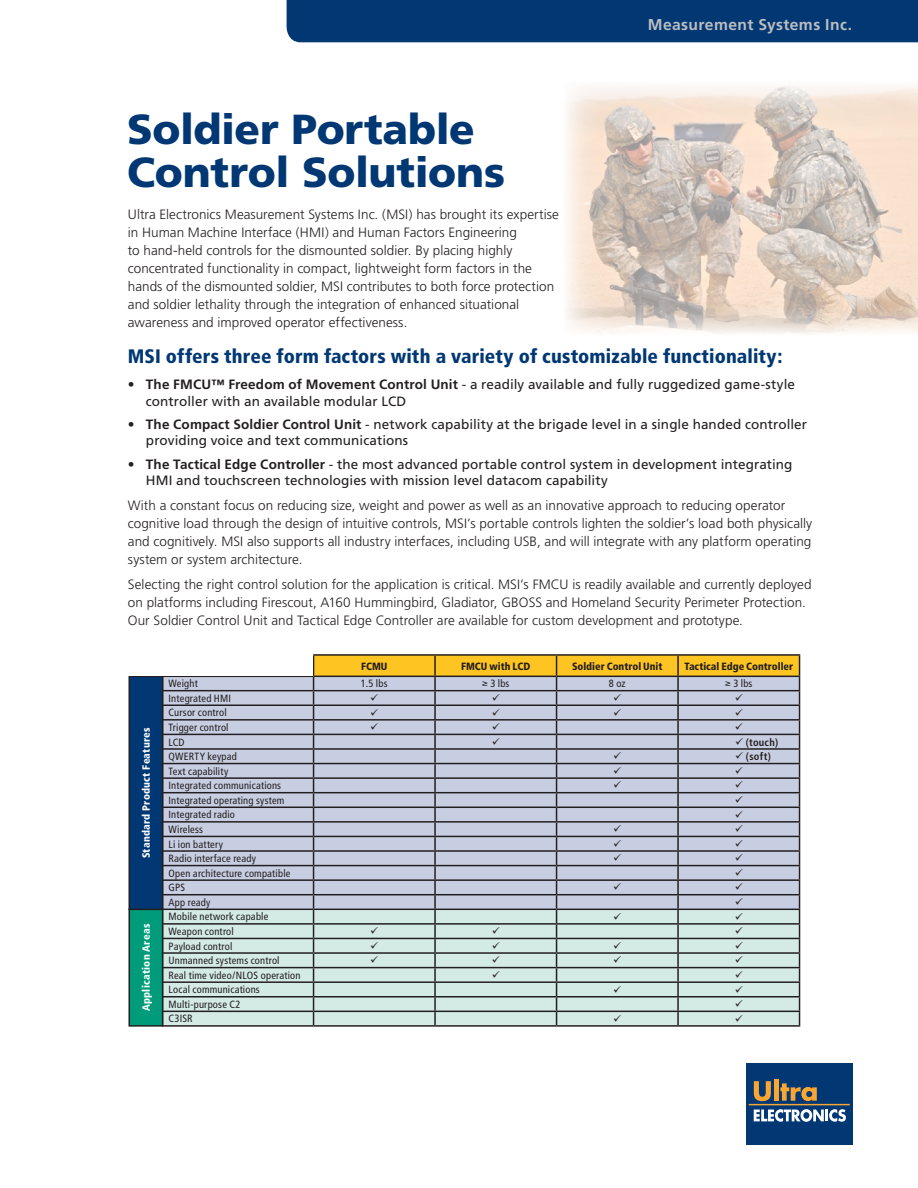
<style>
.page{position:relative;width:918px;height:1188px;background:#fff}
.page>*{position:absolute;margin:0;border:0;box-sizing:border-box;transform-origin:0 0}
.t1{font:900 42px "Frutiger";letter-spacing:-.01em;color:#013874}
.section_subheader{font:900 condensed 19.5px "Frutiger";letter-spacing:.005em;color:#013874}
.t2{font:700 15.6px "Frutiger";letter-spacing:.025em;color:#bcbdc0}
.BODY{font:300 13.5px/18px "Frutiger";color:#231f20}
.long_form_bullets{font:13.5px/16.5px "Frutiger";letter-spacing:.005em;color:#231f20}
.Chart{font:condensed 10.5px "Frutiger";letter-spacing:.015em;color:#231f20}
.Chart-2{font:900 condensed 10.5px "Frutiger";letter-spacing:-.005em;color:#231f20}
.Chart-3{font:900 condensed 10.5px "Frutiger";letter-spacing:.025em;color:#fff}
.Chart-4{font:700 condensed 10.5px "Frutiger";letter-spacing:.02em;color:#231f20}
.s1{font-weight:700}
</style>
<div class="page">
<div style="left:287px;top:0;width:631px;height:42px;background:#013874"></div>
<div style="left:746px;top:1063px;width:106px;height:82px;background:#013874"></div>
<hr style="left:749px;top:1104px;width:101px;height:1px;background:#faa633">
<svg style="left:754px;top:1081px;width:17px;height:20px"></svg>
<div style="left:774px;top:1079px;width:5px;height:22px;background:#faa633"></div>
<svg style="left:780px;top:1083px;width:37px;height:18px"></svg>
<svg style="left:754px;top:1109px;width:92px;height:13px"></svg>
<img style="left:566px;top:86px;width:352px;height:248px">
<hr style="left:162px;top:1025px;width:152px;height:2px;background:#231f20">
<hr style="left:314px;top:1025px;width:121px;height:2px;background:#231f20">
<hr style="left:435px;top:1025px;width:122px;height:2px;background:#231f20">
<hr style="left:557px;top:1025px;width:121px;height:2px;background:#231f20">
<hr style="left:678px;top:1025px;width:122px;height:2px;background:#231f20">
<hr style="left:314px;top:654px;width:121px;height:2px;background:#231f20">
<hr style="left:435px;top:654px;width:122px;height:2px;background:#231f20">
<hr style="left:557px;top:654px;width:121px;height:2px;background:#231f20">
<hr style="left:678px;top:654px;width:122px;height:2px;background:#231f20">
<hr style="left:162px;top:654px;width:152px;height:2px;background:#231f20">
<div style="left:129px;top:909px;width:34px;height:117px;background:#009b7a"></div>
<div style="left:129px;top:909px;width:34px;height:118px;border:2px solid #231f20"></div>
<div style="left:129px;top:676px;width:34px;height:233px;background:#013874"></div>
<div style="left:129px;top:676px;width:34px;height:234px;border:2px solid #231f20"></div>
<div style="left:116px;top:650px;width:197px;height:26px;background:#fff"></div>
<svg style="left:162px;top:655px;width:638px;height:370px;background:#bbc2c6"></svg>
<p class="t1" style="left:127px;top:104px;width:349px">Soldier Portable</p>
<p class="t1" style="left:127px;top:147px;width:380px">Control Solutions</p>
<p class="t2" style="left:648px;top:16px;width:206px">Measurement Systems Inc.</p>
<p class="BODY" style="left:128px;top:205px;width:432px">Ultra Electronics Measurement Systems Inc. (MSI) has brought its expertise in Human Machine Interface (HMI) and Human Factors Engineering<br>to hand-held controls for the dismounted soldier. By placing highly concentrated functionality in compact, lightweight form factors in the hands of the dismounted soldier, MSI contributes to both force protection and soldier lethality through the integration of enhanced situational awareness and improved operator effectiveness.</p>
<p class="section_subheader" style="left:128px;top:344px;width:656px">MSI offers three form factors with a variety of customizable functionality:</p>
<p class="long_form_bullets" style="left:146px;top:376px;width:651px;text-indent:-18px">• <span class="s1">The FMCU™ Freedom of Movement Control Unit</span> - a readily available and fully ruggedized game-style controller with an available modular LCD</p>
<p class="long_form_bullets" style="left:146px;top:416px;width:663px;text-indent:-18px">• <span class="s1">The Compact Soldier Control Unit</span> - network capability at the brigade level in a single handed controller providing voice and text communications</p>
<p class="long_form_bullets" style="left:146px;top:456px;width:648px;text-indent:-18px">• <span class="s1">The Tactical Edge Controller</span> - the most advanced portable control system in development integrating<br>HMI and touchscreen technologies with mission level datacom capability</p>
<p class="BODY" style="left:128px;top:496px;width:686px">With a constant focus on reducing size, weight and power as well as an innovative approach to reducing operator cognitive load through the design of intuitive controls, MSI’s portable controls lighten the soldier’s load both physically and cognitively. MSI also supports all industry interfaces, including USB, and will integrate with any platform operating system or system architecture.</p>
<p class="BODY" style="left:128px;top:575px;width:685px">Selecting the right control solution for the application is critical. MSI’s FMCU is readily available and currently deployed on platforms including Firescout, A160 Hummingbird, Gladiator, GBOSS and Homeland Security Perimeter Protection.<br>Our Soldier Control Unit and Tactical Edge Controller are available for custom development and prototype.</p>
<p class="Chart-3" style="left:140px;top:858px;width:133px;rotate:-90deg">Standard Product Features</p>
<p class="Chart-3" style="left:140px;top:1011px;width:89px;rotate:-90deg">Application Areas</p>
<p class="Chart-2" style="left:361px;top:660px;width:28px">FCMU</p>
<p class="Chart-2" style="left:461px;top:660px;width:71px">FMCU with LCD</p>
<p class="Chart-2" style="left:572px;top:660px;width:92px">Soldier Control Unit</p>
<p class="Chart-2" style="left:684px;top:660px;width:110px">Tactical Edge Controller</p>
<p class="Chart" style="left:169px;top:678px;width:31px">Weight</p>
<p class="Chart" style="left:361px;top:678px;width:28px">1.5 lbs</p>
<p class="Chart" style="left:482px;top:678px;width:29px">≥ 3 lbs</p>
<p class="Chart" style="left:609px;top:678px;width:18px">8 oz</p>
<p class="Chart" style="left:725px;top:678px;width:29px">≥ 3 lbs</p>
<p class="Chart" style="left:169px;top:692px;width:64px">Integrated HMI</p>
<p class="Chart" style="left:169px;top:707px;width:60px">Cursor control</p>
<p class="Chart" style="left:169px;top:721px;width:62px">Trigger control</p>
<p class="Chart" style="left:169px;top:736px;width:18px">LCD</p>
<p class="Chart-4" style="left:735px;top:736px;width:45px">✓ (touch)</p>
<p class="Chart" style="left:169px;top:750px;width:70px">QWERTY keypad</p>
<p class="Chart-4" style="left:735px;top:750px;width:37px">✓ (soft)</p>
<p class="Chart" style="left:169px;top:765px;width:61px">Text capability</p>
<p class="Chart" style="left:169px;top:779px;width:114px">Integrated communications</p>
<p class="Chart" style="left:169px;top:794px;width:117px">Integrated operating system</p>
<p class="Chart" style="left:169px;top:809px;width:68px">Integrated radio</p>
<p class="Chart" style="left:169px;top:823px;width:36px">Wireless</p>
<p class="Chart" style="left:169px;top:838px;width:56px">Li ion battery</p>
<p class="Chart" style="left:169px;top:852px;width:89px">Radio interface ready</p>
<p class="Chart" style="left:169px;top:867px;width:123px">Open architecture compatible</p>
<p class="Chart" style="left:169px;top:882px;width:18px">GPS</p>
<p class="Chart" style="left:169px;top:896px;width:43px">App ready</p>
<p class="Chart" style="left:169px;top:911px;width:101px">Mobile network capable</p>
<p class="Chart" style="left:169px;top:925px;width:67px">Weapon control</p>
<p class="Chart" style="left:169px;top:940px;width:65px">Payload control</p>
<p class="Chart" style="left:169px;top:954px;width:113px">Unmanned systems control</p>
<p class="Chart" style="left:169px;top:969px;width:133px">Real time video/NLOS operation</p>
<p class="Chart" style="left:169px;top:984px;width:93px">Local communications</p>
<p class="Chart" style="left:169px;top:998px;width:73px">Multi-purpose C2</p>
<p class="Chart" style="left:169px;top:1013px;width:26px">C3ISR</p>
</div>
